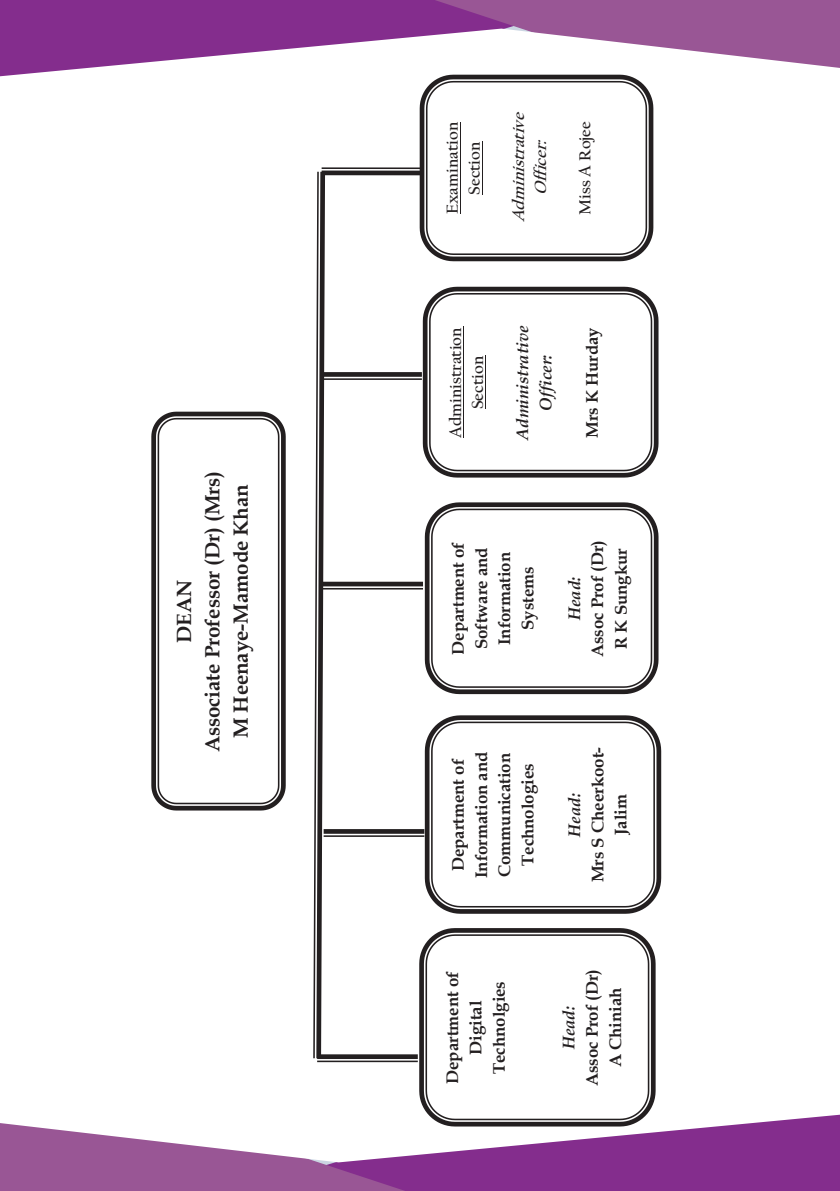
<style>
.page{position:relative;width:840px;height:1191px;background:#fff}
.page>*{position:absolute;margin:0;border:0;box-sizing:border-box;transform-origin:0 0}
.t1{font:700 20.6px/28.4px "Book Antiqua";color:#231f20;text-align:center}
.t2{font:700 16.8px/23.2px "Book Antiqua";color:#231f20;text-align:center}
.t3{font:700 16.8px/22.2px "Californian FB";color:#231f20;text-align:center}
.t4{font:italic 700 16.8px/23.2px "Book Antiqua";color:#231f20;text-align:center}
.t5{font:italic 700 16.8px/22.2px "Californian FB";color:#231f20;text-align:center}
</style>
<div class="page">
<svg style="left:151px;top:412px;width:134px;height:398px"></svg>
<img style="left:172px;top:426px;width:92px;height:370px">
<svg style="left:419px;top:928px;width:236px;height:186px"></svg>
<img style="left:442px;top:945px;width:189px;height:164px">
<svg style="left:424px;top:715px;width:236px;height:198px"></svg>
<img style="left:448px;top:732px;width:188px;height:164px">
<svg style="left:424px;top:502px;width:234px;height:192px"></svg>
<img style="left:447px;top:519px;width:187px;height:158px">
<svg style="left:422px;top:287px;width:236px;height:190px"></svg>
<img style="left:446px;top:304px;width:188px;height:157px">
<hr style="left:463px;top:327px;width:1px;height:111px;background:#231f20">
<hr style="left:485px;top:356px;width:1px;height:53px;background:#231f20">
<svg style="left:313px;top:172px;width:12px;height:886px"></svg>
<div style="left:317px;top:1054px;width:100px;height:5px;background:#231f20"></div>
<hr style="left:317px;top:1060px;width:100px;height:2px;background:#231f20">
<svg style="left:323px;top:829px;width:101px;height:4px"></svg>
<hr style="left:323px;top:835px;width:101px;height:2px;background:#231f20">
<div style="left:321px;top:372px;width:100px;height:5px;background:#231f20"></div>
<hr style="left:321px;top:378px;width:100px;height:2px;background:#231f20">
<div style="left:322px;top:581px;width:101px;height:5px;background:#231f20"></div>
<hr style="left:322px;top:588px;width:101px;height:1px;background:#231f20">
<svg style="left:419px;top:76px;width:234px;height:185px"></svg>
<img style="left:442px;top:91px;width:187px;height:154px">
<hr style="left:459px;top:122px;width:1px;height:92px;background:#231f20">
<hr style="left:481px;top:141px;width:1px;height:54px;background:#231f20">
<div style="left:321px;top:170px;width:102px;height:5px;background:#231f20"></div>
<hr style="left:321px;top:167px;width:102px;height:2px;background:#231f20">
<svg style="left:0;top:0;width:418px;height:76px;fill:#842d8d"></svg>
<svg style="left:418px;top:0;width:421px;height:76px"></svg>
<svg style="left:421px;top:1114px;width:418px;height:77px;fill:#842d8d"></svg>
<svg style="left:0;top:1123px;width:421px;height:68px"></svg>
<p class="t1" style="left:170px;top:752px;width:283px;rotate:-90deg">DEAN<br>Associate Professor (Dr) (Mrs)<br>M Heenaye-Mamode Khan</p>
<p class="t3" style="left:441px;top:214px;width:93px;rotate:-90deg">Examination<br>Section</p>
<p class="t5" style="left:507px;top:222px;width:116px;rotate:-90deg">Administrative<br>Officer:</p>
<p class="t3" style="left:573px;top:215px;width:95px;rotate:-90deg">Miss A Rojee</p>
<p class="t3" style="left:444px;top:438px;width:112px;rotate:-90deg">Administration<br>Section</p>
<p class="t4" style="left:510px;top:440px;width:116px;rotate:-90deg">Administrative<br>Officer:</p>
<p class="t2" style="left:580px;top:438px;width:112px;rotate:-90deg">Mrs K Hurday</p>
<p class="t2" style="left:446px;top:654px;width:114px;rotate:-90deg">Department of<br>Software and<br>Information<br>Systems</p>
<p class="t4" style="left:562px;top:620px;width:45px;rotate:-90deg">Head:</p>
<p class="t2" style="left:585px;top:657px;width:119px;rotate:-90deg">Assoc Prof (Dr)<br>R K Sungkur</p>
<p class="t2" style="left:446px;top:878px;width:128px;rotate:-90deg">Department of<br>Information and<br>Communication<br>Technologies</p>
<p class="t4" style="left:562px;top:836px;width:45px;rotate:-90deg">Head:</p>
<p class="t2" style="left:585px;top:882px;width:137px;rotate:-90deg">Mrs S Cheerkoot-<br>Jalim</p>
<p class="t2" style="left:440px;top:1084px;width:114px;rotate:-90deg">Department of<br>Digital<br>Technolgies</p>
<p class="t4" style="left:556px;top:1049px;width:45px;rotate:-90deg">Head:</p>
<p class="t2" style="left:580px;top:1086px;width:119px;rotate:-90deg">Assoc Prof (Dr)<br>A Chiniah</p>
</div>
